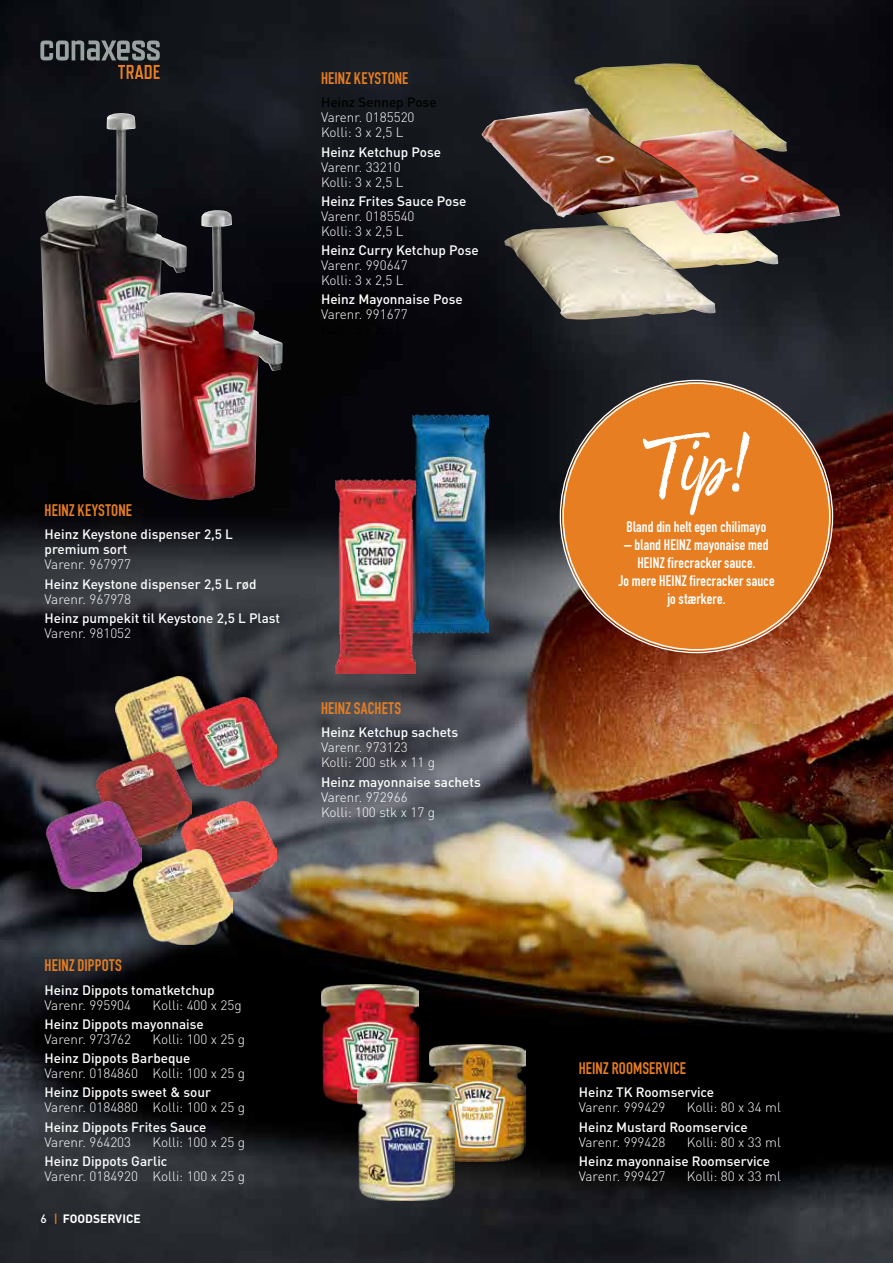
<style>
.page{position:relative;width:893px;height:1263px;background:#fff}
.page>*{position:absolute;margin:0;border:0;box-sizing:border-box;transform-origin:0 0}
.t1{font:95.55px "Good Karma";color:#fff;scale:.95 1}
.t2{font:700 16.5px "DIN Condensed";letter-spacing:.01em;color:#e77e21}
.t3{font:700 15px/18px "DIN Condensed";letter-spacing:.005em;color:#fff;text-align:center}
.t4{font:300 13.5px/15px "DINOT";color:#fff}
.t5{font:500 13.5px/15px "DINOT";color:#fff}
.t6{font:500 13.5px "DINOT";color:#000}
.t7{font:700 12px "DINOT";color:#fff}
.s1{font-weight:500}
.s2{font-weight:500;color:#e77e21}
</style>
<div class="page">
<img style="left:0;top:0;width:893px;height:1263px">
<img style="left:321px;top:985px;width:98px;height:118px">
<img style="left:429px;top:1044px;width:97px;height:117px">
<img style="left:357px;top:1082px;width:98px;height:119px">
<img style="left:412px;top:414px;width:76px;height:220px">
<img style="left:40px;top:113px;width:147px;height:292px">
<img style="left:138px;top:210px;width:145px;height:291px">
<img style="left:586px;top:218px;width:192px;height:52px">
<img style="left:574px;top:64px;width:213px;height:66px">
<img style="left:629px;top:130px;width:211px;height:106px">
<img style="left:482px;top:109px;width:216px;height:109px">
<img style="left:504px;top:225px;width:212px;height:95px">
<img style="left:336px;top:479px;width:80px;height:194px">
<svg style="left:40px;top:40px;width:120px;height:39px;background:#43413e"></svg>
<div style="left:562px;top:382px;width:269px;height:269px;background:#e77e21;border-radius:50%"></div>
<div style="left:109px;top:669px;width:111px;height:107px;background:#000;opacity:.3"></div>
<img style="left:116px;top:676px;width:97px;height:70px">
<div style="left:174px;top:690px;width:110px;height:105px;background:#000;opacity:.3"></div>
<img style="left:181px;top:697px;width:96px;height:91px">
<div style="left:89px;top:746px;width:110px;height:105px;background:#000;opacity:.3"></div>
<img style="left:96px;top:753px;width:96px;height:91px">
<div style="left:40px;top:794px;width:109px;height:105px;background:#000;opacity:.3"></div>
<img style="left:47px;top:801px;width:95px;height:91px">
<img style="left:182px;top:801px;width:95px;height:91px">
<img style="left:133px;top:850px;width:99px;height:94px">
<p class="t2" style="left:321px;top:67px;width:89px">HEINZ KEYSTONE</p>
<p class="t6" style="left:321px;top:94px;width:117px">Heinz Sennep Pose</p>
<p class="t4" style="left:321px;top:110px;width:95px">Varenr. 0185520<br>Kolli: 3 x 2,5 L</p>
<p class="t5" style="left:321px;top:144px;width:122px">Heinz Ketchup Pose</p>
<p class="t4" style="left:321px;top:159px;width:84px">Varenr. 33210<br>Kolli: 3 x 2,5 L</p>
<p class="t5" style="left:321px;top:193px;width:147px">Heinz Frites Sauce Pose</p>
<p class="t4" style="left:321px;top:208px;width:95px">Varenr. 0185540<br>Kolli: 3 x 2,5 L</p>
<p class="t5" style="left:321px;top:242px;width:159px">Heinz Curry Ketchup Pose</p>
<p class="t4" style="left:321px;top:258px;width:88px">Varenr. 990647<br>Kolli: 3 x 2,5 L</p>
<p class="t5" style="left:321px;top:292px;width:143px">Heinz Mayonnaise Pose</p>
<p class="t4" style="left:321px;top:307px;width:88px">Varenr. 991677</p>
<p class="t2" style="left:45px;top:499px;width:89px">HEINZ KEYSTONE</p>
<p class="t5" style="left:45px;top:527px;width:190px">Heinz Keystone dispenser 2,5 L premium sort</p>
<p class="t4" style="left:45px;top:557px;width:88px">Varenr. 967977</p>
<p class="t5" style="left:45px;top:576px;width:213px">Heinz Keystone dispenser 2,5 L rød</p>
<p class="t4" style="left:45px;top:591px;width:88px">Varenr. 967978</p>
<p class="t5" style="left:45px;top:610px;width:237px">Heinz pumpekit til Keystone 2,5 L Plast</p>
<p class="t4" style="left:45px;top:625px;width:88px">Varenr. 981052</p>
<p class="t2" style="left:321px;top:697px;width:81px">HEINZ SACHETS</p>
<p class="t5" style="left:321px;top:725px;width:139px">Heinz Ketchup sachets</p>
<p class="t4" style="left:321px;top:740px;width:116px">Varenr. 973123<br>Kolli: 200 stk x 11 g</p>
<p class="t5" style="left:321px;top:774px;width:161px">Heinz mayonnaise sachets</p>
<p class="t4" style="left:321px;top:789px;width:116px">Varenr. 972966<br>Kolli: 100 stk x 17 g</p>
<p class="t2" style="left:45px;top:954px;width:79px">HEINZ DIPPOTS</p>
<p class="t5" style="left:45px;top:982px;width:172px">Heinz Dippots tomatketchup</p>
<p class="t4" style="left:45px;top:997px;width:88px">Varenr. 995904</p>
<p class="t4" style="left:153px;top:997px;width:91px">Kolli: 400 x 25g</p>
<p class="t5" style="left:45px;top:1016px;width:161px">Heinz Dippots mayonnaise</p>
<p class="t4" style="left:45px;top:1031px;width:88px">Varenr. 973762</p>
<p class="t4" style="left:153px;top:1031px;width:94px">Kolli: 100 x 25 g</p>
<p class="t5" style="left:45px;top:1050px;width:147px">Heinz Dippots Barbeque</p>
<p class="t4" style="left:45px;top:1065px;width:202px">Varenr. 0184860 Kolli: 100 x 25 g</p>
<p class="t5" style="left:45px;top:1085px;width:168px">Heinz Dippots sweet &amp; sour</p>
<p class="t4" style="left:45px;top:1100px;width:202px">Varenr. 0184880 Kolli: 100 x 25 g</p>
<p class="t5" style="left:45px;top:1119px;width:163px">Heinz Dippots Frites Sauce</p>
<p class="t4" style="left:45px;top:1134px;width:88px">Varenr. 964203</p>
<p class="t4" style="left:153px;top:1134px;width:94px">Kolli: 100 x 25 g</p>
<p class="t5" style="left:45px;top:1153px;width:124px">Heinz Dippots Garlic</p>
<p class="t4" style="left:45px;top:1168px;width:202px">Varenr. 0184920 Kolli: 100 x 25 g</p>
<p class="t7" style="left:40px;top:1210px;width:102px"><span class="s1">6</span> <span class="s2">|</span> FOODSERVICE</p>
<h1 class="t1" style="left:645px;top:408px;width:110px">Tip!</h1>
<p class="t3" style="left:627px;top:517px;width:141px">Bland din helt egen chilimayo</p>
<p class="t3" style="left:618px;top:535px;width:158px">– bland HEINZ mayonaise med<br>HEINZ firecracker sauce.<br>Jo mere HEINZ firecracker sauce jo stærkere.</p>
<p class="t2" style="left:579px;top:1057px;width:109px">HEINZ ROOMSERVICE</p>
<p class="t5" style="left:579px;top:1085px;width:137px">Heinz TK Roomservice</p>
<p class="t4" style="left:579px;top:1100px;width:88px">Varenr. 999429</p>
<p class="t4" style="left:687px;top:1100px;width:96px">Kolli: 80 x 34 ml</p>
<p class="t5" style="left:579px;top:1119px;width:170px">Heinz Mustard Roomservice</p>
<p class="t4" style="left:579px;top:1134px;width:88px">Varenr. 999428</p>
<p class="t4" style="left:687px;top:1134px;width:96px">Kolli: 80 x 33 ml</p>
<p class="t5" style="left:579px;top:1153px;width:193px">Heinz mayonnaise Roomservice</p>
<p class="t4" style="left:579px;top:1168px;width:88px">Varenr. 999427</p>
<p class="t4" style="left:687px;top:1168px;width:96px">Kolli: 80 x 33 ml</p>
</div>
